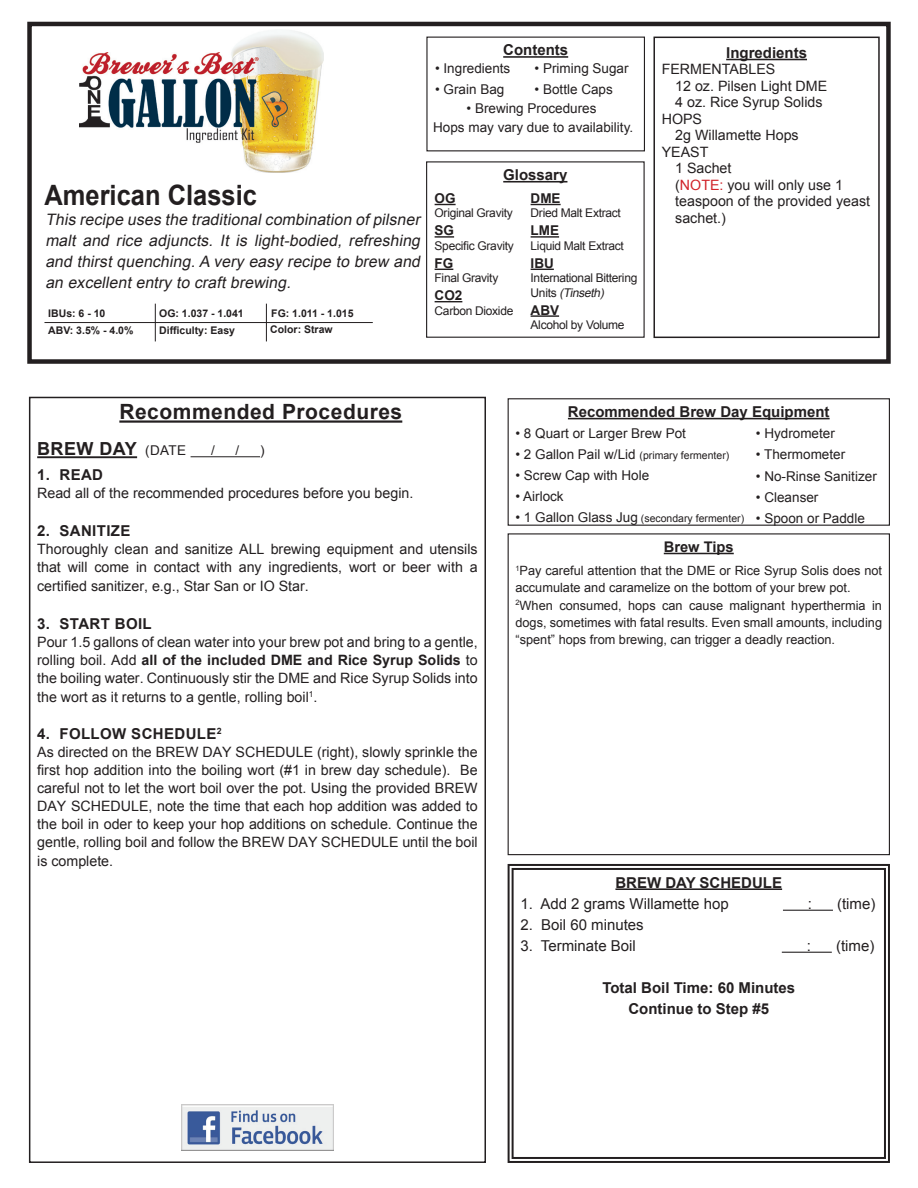
<style>
.page{position:relative;width:918px;height:1188px;background:#fff}
.page>*{position:absolute;margin:0;border:0;box-sizing:border-box;transform-origin:0 0}
.t1{font:700 28.05px "Arial";color:#231f20;scale:.91 1}
.t2{font:700 21px "Arial";letter-spacing:.025em;color:#231f20}
.t3{font:700 18px "Arial";letter-spacing:.025em;color:#231f20}
.t4{font:italic 15.75px/21px "Arial";color:#231f20;text-align:justify}
.t5{font:700 15px/21px "Arial";color:#231f20;text-align:center}
.t6{font:15px "Arial";color:#231f20}
.t7{font:700 15px "Arial";letter-spacing:.025em;color:#231f20}
.t8{font:700 14.7px "Arial";color:#231f20}
.t9{font:14.25px/18.1px "Arial";color:#231f20;text-align:justify}
.t10{font:13.5px "Arial";color:#231f20}
.t11{font:700 13.5px "Arial";color:#231f20}
.t12{font:12.75px/17.2px "Arial";color:#231f20}
.t13{font:12px/14.4px "Arial";letter-spacing:-.025em;color:#231f20}
.t14{font:700 10.5px/17.1px "Arial";color:#231f20}
.t15{font:10.5px "Arial";color:#231f20}
.s1{font-style:italic}
.s2{color:#d1232a}
.s3{font-weight:400;font-size:13.5px}
.s4{font-weight:700}
.s5{font-size:13.5px}
</style>
<div class="page">
<div style="left:27px;top:22px;width:864px;height:342px;border:4px solid #231f20"></div>
<svg style="left:507px;top:864px;width:383px;height:299px"></svg>
<div style="left:512px;top:868px;width:374px;height:291px;border:2px solid #231f20"></div>
<hr style="left:119px;top:420px;width:283px;height:3px;background:#231f20">
<hr style="left:37px;top:456px;width:100px;height:2px;background:#231f20">
<hr style="left:191px;top:456px;width:69px;height:1px;background:#231f20">
<div style="left:29px;top:397px;width:457px;height:766px;border:2px solid #231f20"></div>
<hr style="left:664px;top:553px;width:70px;height:1px;background:#231f20">
<div style="left:508px;top:533px;width:382px;height:322px;border:1px solid #231f20"></div>
<hr style="left:726px;top:59px;width:81px;height:1px;background:#231f20">
<div style="left:653px;top:37px;width:227px;height:301px;border:2px solid #231f20"></div>
<hr style="left:44px;top:322px;width:329px;height:1px;background:#231f20">
<hr style="left:155px;top:304px;width:1px;height:37px;background:#231f20">
<hr style="left:266px;top:304px;width:1px;height:37px;background:#231f20">
<hr style="left:503px;top:56px;width:65px;height:2px;background:#231f20">
<hr style="left:503px;top:181px;width:64px;height:2px;background:#231f20">
<div style="left:426px;top:161px;width:219px;height:177px;border:1px solid #231f20"></div>
<hr style="left:531px;top:204px;width:30px;height:1px;background:#231f20">
<hr style="left:531px;top:236px;width:28px;height:2px;background:#231f20">
<svg style="left:531px;top:269px;width:23px;height:1px"></svg>
<hr style="left:531px;top:315px;width:28px;height:2px;background:#231f20">
<svg style="left:435px;top:204px;width:21px;height:1px"></svg>
<svg style="left:435px;top:236px;width:19px;height:2px"></svg>
<svg style="left:435px;top:269px;width:18px;height:1px"></svg>
<svg style="left:435px;top:301px;width:27px;height:1px"></svg>
<img style="left:79px;top:30px;width:245px;height:143px">
<img style="left:182px;top:1105px;width:151px;height:45px">
<hr style="left:568px;top:418px;width:262px;height:1px;background:#231f20">
<div style="left:508px;top:398px;width:382px;height:128px;border:1px solid #231f20"></div>
<p class="t5" style="left:503px;top:40px;width:66px">Contents</p>
<p class="t10" style="left:535px;top:59px;width:96px">• Priming Sugar</p>
<p class="t10" style="left:535px;top:80px;width:80px">• Bottle Caps</p>
<p class="t10" style="left:435px;top:59px;width:77px">• Ingredients</p>
<p class="t10" style="left:435px;top:80px;width:71px">• Grain Bag</p>
<p class="t10" style="left:467px;top:99px;width:132px">• Brewing Procedures</p>
<p class="t10" style="left:433px;top:119px;width:202px">Hops may vary due to availability.</p>
<h1 class="t1" style="left:44px;top:176px;width:235px">American Classic</h1>
<p class="t4" style="left:45px;top:209px;width:380px">This recipe uses the traditionalcombination ofpilsner malt and rice adjuncts. It is light-bodied, refreshing and thirst quenching.A very easy recipe to brew and an excellent entry to craft brewing.</p>
<p class="t14" style="left:48px;top:305px;width:87px">IBUs: 6 - 10<br>ABV: 3.5% - 4.0%</p>
<p class="t14" style="left:159px;top:305px;width:86px">OG: 1.037 - 1.041<br>Difficulty: Easy</p>
<p class="t14" style="left:271px;top:305px;width:84px">FG: 1.011 - 1.015</p>
<p class="t14" style="left:270px;top:322px;width:64px">Color: Straw</p>
<p class="t5" style="left:503px;top:165px;width:66px">Glossary</p>
<p class="t11" style="left:531px;top:189px;width:31px">DME</p>
<p class="t13" style="left:531px;top:206px;width:92px">Dried Malt Extract</p>
<p class="t11" style="left:531px;top:222px;width:30px">LME</p>
<p class="t13" style="left:531px;top:239px;width:95px">Liquid Malt Extract</p>
<p class="t11" style="left:531px;top:254px;width:25px">IBU</p>
<p class="t13" style="left:531px;top:271px;width:108px">International Bittering<br>U n i t s <span class="s1">(Tinseth)</span></p>
<p class="t11" style="left:531px;top:301px;width:30px">ABV</p>
<p class="t13" style="left:531px;top:318px;width:95px">Alcohol by Volume</p>
<p class="t11" style="left:435px;top:189px;width:23px">OG</p>
<p class="t13" style="left:435px;top:206px;width:80px">Original Gravity</p>
<p class="t11" style="left:435px;top:222px;width:21px">SG</p>
<p class="t13" style="left:435px;top:239px;width:81px">Specific Gravity</p>
<p class="t11" style="left:435px;top:254px;width:20px">FG</p>
<p class="t13" style="left:435px;top:271px;width:65px">Final Gravity</p>
<p class="t11" style="left:435px;top:287px;width:29px">CO2</p>
<p class="t13" style="left:435px;top:303px;width:80px">Carbon Dioxide</p>
<p class="t5" style="left:726px;top:43px;width:82px">Ingredients</p>
<p class="t9" style="left:675px;top:61px;width:154px;line-height:16.5px;text-align:left;text-indent:36px">ntables<br>12 oz. Pilsen Light DME<br>4 oz. Rice Syrup Solids</p>
<p class="t9" style="left:662px;top:110px;width:11px">hops</p>
<p class="t9" style="left:675px;top:126px;width:125px">2g Willamette Hops</p>
<p class="t9" style="left:662px;top:143px;width:11px">yeas</p>
<p class="t9" style="left:662px;top:60px;width:20px">Ferme</p>
<p class="t9" style="left:675px;top:144px;width:196px;line-height:16.5px;text-align:left;text-indent:25px">t<br>1 Sachet<br>(<span class="s2">NOTE:</span> you will only use 1 teaspoon of the provided yeast sachet.)</p>
<h2 class="t2" style="left:119px;top:398px;width:284px">Recommended Procedures</h2>
<p class="t3" style="left:37px;top:437px;width:150px">BREW DAY <span class="s3">(DATE</span></p>
<p class="t10" style="left:211px;top:442px;width:5px">/</p>
<p class="t10" style="left:236px;top:442px;width:5px">/</p>
<p class="t10" style="left:260px;top:442px;width:6px">)</p>
<p class="t5" style="left:37px;top:465px;width:67px">1. READ</p>
<p class="t9" style="left:37px;top:484px;width:378px">Read all of the recommended procedures before you begin.</p>
<p class="t7" style="left:37px;top:521px;width:95px">2. SANITIZE</p>
<p class="t9" style="left:37px;top:540px;width:442px">Thoroughly clean and sanitize ALL brewing equipment and utensils that will come in contact with any ingredients, wort or beer with a certified sanitizer, e.g., Star San or IO Star.</p>
<p class="t7" style="left:37px;top:613px;width:116px">3. START BOIL</p>
<p class="t9" style="left:37px;top:633px;width:442px">Pour 1.5 gallons of clean water into your brew pot and bring to a gentle, rolling boil. Add <span class="s4">all of the included DME and Rice Syrup Solids</span> to the boiling water. Continuously stir the DME and Rice Syrup Solids into the wort as it returns to a gentle, rolling boil<sup>1</sup>.</p>
<p class="t7" style="left:37px;top:724px;width:186px">4. FOLLOW SCHEDULE<sup>2</sup></p>
<p class="t9" style="left:37px;top:744px;width:442px">As directed on the BREW DAY SCHEDULE (right), slowly sprinkle the first hop addition into the boiling wort (#1 in brew day schedule). Be careful not to let the wort boil over the pot. Using the provided BREW DAY SCHEDULE, note the time that each hop addition was added to the boil in oder to keep your hop additions on schedule. Continue the gentle, rolling boil and follow the BREW DAY SCHEDULE until the boil is complete.</p>
<p class="t5" style="left:568px;top:402px;width:263px">Recommended Brew Day Equipment</p>
<p class="t10" style="left:515px;top:424px;width:172px">• 8 Quart or Larger Brew Pot</p>
<p class="t15" style="left:515px;top:448px;width:215px"><span class="s5">• 2 Gallon Pail w/Lid</span> (primary fermenter)</p>
<p class="t10" style="left:515px;top:466px;width:135px">• Screw Cap with Hole</p>
<p class="t10" style="left:515px;top:487px;width:50px">• Airlock</p>
<p class="t15" style="left:515px;top:511px;width:230px"><span class="s5">• 1 Gallon Glass Jug</span> (secondary fermenter)</p>
<p class="t10" style="left:756px;top:425px;width:80px">• Hydrometer</p>
<p class="t10" style="left:756px;top:446px;width:91px">• Thermometer</p>
<p class="t10" style="left:756px;top:467px;width:122px">• No-Rinse Sanitizer</p>
<p class="t10" style="left:756px;top:488px;width:64px">• Cleanser</p>
<p class="t10" style="left:756px;top:509px;width:111px">• Spoon or Paddle</p>
<p class="t8" style="left:664px;top:537px;width:71px">Brew Tips</p>
<p class="t12" style="left:515px;top:562px;width:368px"><sup>1</sup>Pay careful attention that the DME or Rice Syrup Solis does not accumulate and caramelize on the bottom of your brew pot.<br><sup>2</sup>When consumed, hops can cause malignant hyperthermia in dogs, sometimes with fatal results. Even small amounts, including “spent” hops from brewing, can trigger a deadly reaction.</p>
<p class="t5" style="left:615px;top:872px;width:168px">BREW DAY SCHEDULE</p>
<p class="t6" style="left:520px;top:894px;width:210px">1. Add 2 grams Willamette hop</p>
<p class="t6" style="left:808px;top:894px;width:6px">:</p>
<p class="t6" style="left:837px;top:894px;width:40px">(time)</p>
<p class="t6" style="left:520px;top:915px;width:125px">2. Boil 60 minutes</p>
<p class="t6" style="left:520px;top:936px;width:117px">3. Terminate Boil</p>
<p class="t6" style="left:807px;top:936px;width:6px">:</p>
<p class="t6" style="left:836px;top:936px;width:40px">(time)</p>
<p class="t5" style="left:602px;top:977px;width:194px">Total Boil Time: 60 Minutes<br>Continue to Step #5</p>
</div>
